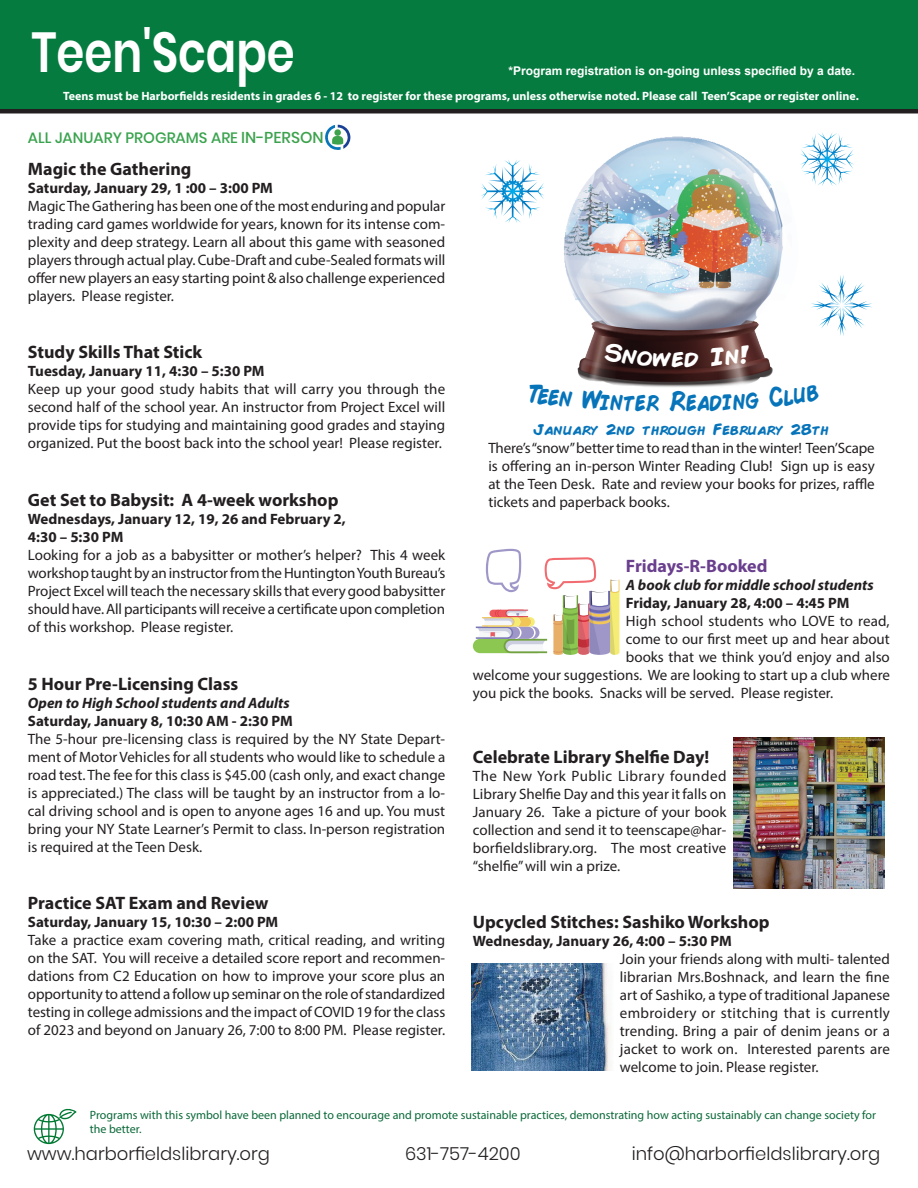
<style>
.page{position:relative;width:918px;height:1188px;background:#fff}
.page>*{position:absolute;margin:0;border:0;box-sizing:border-box;transform-origin:0 0}
.t1{font:600 56.25px "Poppins";color:#fff;scale:.8 1}
.t2{font:700 26.25px "Comic";color:#0774ba;scale:.8 1}
.t3{font:700 24.3px "Comic";color:#fff}
.Title12_blk_Myriad_P{font:700 18px "Myriad Pro";color:#231f20}
.t4{font:300 18px "Poppins";color:#231f20}
.Title12_blk_Myriad_P-2{font:700 18px "Myriad Pro";color:#6a3f8e}
._4__Body_Text_tab_My{font:15px/18px "Myriad Pro";color:#231f20;text-align:justify}
.date__bold_10{font:700 15px "Myriad Pro";color:#231f20}
._2_subtitle_Myriad_P{font:italic 700 15px "Myriad Pro";color:#231f20}
._7_Title12_GR_Myriad{font:500 15px "Poppins";color:#3aa34e}
.date__bold_10-2{font:700 15px "Comic";color:#0774ba}
.date__bold_10-3{font:12px/14.4px "Myriad Pro";color:#0b6939}
.t5{font:700 12px "Myriad Pro";color:#fff}
._4__Body_Text_tab_My-2{font:700 12px "Arial";color:#fff}
.s1{font-size:15.75px;color:#3ca24d}
</style>
<div class="page">
<div style="left:0;top:0;width:918px;height:109px;background:#057b3f"></div>
<hr style="left:0;top:109px;width:918px;height:4px;background:#231f20">
<svg style="left:34px;top:1108px;width:42px;height:36px"></svg>
<svg style="left:325px;top:125px;width:26px;height:25px"></svg>
<div style="left:334px;top:129px;width:7px;height:7px;background:#3ca24d;border-radius:50%"></div>
<img style="left:564px;top:136px;width:219px;height:251px">
<svg style="left:800px;top:132px;width:54px;height:54px"></svg>
<svg style="left:811px;top:275px;width:61px;height:61px"></svg>
<svg style="left:481px;top:160px;width:63px;height:63px"></svg>
<img style="left:472px;top:963px;width:140px;height:107px">
<img style="left:733px;top:737px;width:152px;height:152px">
<svg style="left:473px;top:549px;width:146px;height:106px"></svg>
<svg style="left:604px;top:342px;width:67px;height:25px;background:#261112"></svg>
<svg style="left:684px;top:353px;width:14px;height:14px"></svg>
<svg style="left:710px;top:345px;width:42px;height:22px"></svg>
<svg style="left:564px;top:383px;width:8px;height:4px"></svg>
<svg style="left:769px;top:385px;width:14px;height:2px"></svg>
<h1 class="t1" style="left:32px;top:20px;width:331px">Teen'Scape</h1>
<p class="t5" style="left:63px;top:88px;width:797px">Teens must be Harborfields residents in grades 6 - 12 to register for these programs, unless otherwise noted. Please call Teen’Scape or register online.</p>
<p class="_4__Body_Text_tab_My-2" style="left:508px;top:63px;width:348px">*Program registration is on-going unless specified by a date.</p>
<p class="_7_Title12_GR_Myriad" style="left:28px;top:129px;width:297px">ALL JANUARY PROGRAMS ARE <span class="s1">IN-PERSON</span></p>
<p class="Title12_blk_Myriad_P" style="left:28px;top:157px;width:165px">Magic the Gathering</p>
<p class="date__bold_10" style="left:28px;top:178px;width:247px">Saturday, January 29, 1 :00 – 3:00 PM</p>
<p class="_4__Body_Text_tab_My" style="left:28px;top:197px;width:419px">Magic The Gathering has been one of the most enduring and popular trading card games worldwide for years, known for its intense com&shy;plexity and deep strategy. Learn all about this game with seasoned players through actual play. Cube-Draft and cube-Sealed formats will offer new players an easy starting point &amp; also challenge experienced players. Please register.</p>
<p class="Title12_blk_Myriad_P" style="left:28px;top:341px;width:176px">Study Skills That Stick</p>
<p class="date__bold_10" style="left:28px;top:362px;width:238px">Tuesday, January 11, 4:30 – 5:30 PM</p>
<p class="_4__Body_Text_tab_My" style="left:28px;top:380px;width:419px">Keep up your good study habits that will carry you through the second half of the school year. An instructor from Project Excel will provide tips for studying and maintaining good grades and staying organized. Put the boost back into the school year! Please register.</p>
<p class="Title12_blk_Myriad_P" style="left:28px;top:488px;width:312px">Get Set to Babysit: A 4-week workshop</p>
<p class="date__bold_10" style="left:28px;top:509px;width:319px">Wednesdays, January 12, 19, 26 and February 2,</p>
<p class="date__bold_10" style="left:28px;top:527px;width:97px">4:30 – 5:30 PM</p>
<p class="_4__Body_Text_tab_My" style="left:28px;top:546px;width:419px">Looking for a job as a babysitter or mother’s helper? This 4 week workshop taught by an instructor from the Huntington Youth Bureau’s Project Excel will teach the necessary skills that every good babysitter should have. All participants will receive a certificate upon completion of this workshop. Please register.</p>
<p class="Title12_blk_Myriad_P" style="left:28px;top:672px;width:212px">5 Hour Pre-Licensing Class</p>
<p class="_2_subtitle_Myriad_P" style="left:28px;top:693px;width:263px">Open to High School students and Adults</p>
<p class="date__bold_10" style="left:28px;top:711px;width:266px">Saturday, January 8, 10:30 AM - 2:30 PM</p>
<p class="_4__Body_Text_tab_My" style="left:28px;top:729px;width:419px">The 5-hour pre-licensing class is required by the NY State Depart&shy;ment of Motor Vehicles for all students who would like to schedule a road test. The fee for this class is $45.00 (cash only, and exact change is appreciated.) The class will be taught by an instructor from a lo&shy;cal driving school and is open to anyone ages 16 and up. You must bring your NY State Learner’s Permit to class. In-person registration is required at the Teen Desk.</p>
<p class="Title12_blk_Myriad_P" style="left:28px;top:891px;width:242px">Practice SAT Exam and Review</p>
<p class="date__bold_10" style="left:28px;top:912px;width:252px">Saturday, January 15, 10:30 – 2:00 PM</p>
<p class="_4__Body_Text_tab_My" style="left:28px;top:931px;width:419px">Take a practice exam covering math, critical reading, and writing on the SAT. You will receive a detailed score report and recommen&shy;dations from C2 Education on how to improve your score plus an opportunity to attend a follow up seminar on the role of standardized testing in college admissions and the impact of COVID 19 for the class of 2023 and beyond on January 26, 7:00 to 8:00 PM. Please register.</p>
<h3 class="t3" style="left:672px;top:341px;width:14px">e</h3>
<h2 class="t2" style="left:670px;top:383px;width:22px">R</h2>
<p class="date__bold_10-2" style="left:534px;top:419px;width:297px">January 2nd through February 28th</p>
<p class="_4__Body_Text_tab_My" style="left:488px;top:439px;width:388px">There’s “snow” better time to read than in the winter! Teen’Scape is offering an in-person Winter Reading Club! Sign up is easy at the Teen Desk. Rate and review your books for prizes, raffle tickets and paperback books.</p>
<p class="Title12_blk_Myriad_P-2" style="left:626px;top:554px;width:143px">Fridays-R-Booked</p>
<p class="_2_subtitle_Myriad_P" style="left:626px;top:575px;width:249px">A book club for middle school students</p>
<p class="date__bold_10" style="left:626px;top:593px;width:225px">Friday, January 28, 4:00 – 4:45 PM</p>
<p class="_4__Body_Text_tab_My" style="left:626px;top:612px;width:265px">High school students who LOVE to read,</p>
<p class="_4__Body_Text_tab_My" style="left:626px;top:630px;width:265px">come to our first meet up and hear about</p>
<p class="_4__Body_Text_tab_My" style="left:626px;top:648px;width:265px">books that we think you’d enjoy and also</p>
<p class="_4__Body_Text_tab_My" style="left:473px;top:666px;width:419px">welcome your suggestions. We are looking to start up a club where</p>
<p class="_4__Body_Text_tab_My" style="left:473px;top:684px;width:362px">you pick the books. Snacks will be served. Please register.</p>
<p class="Title12_blk_Myriad_P" style="left:473px;top:745px;width:238px">Celebrate Library Shelfie Day!</p>
<p class="_4__Body_Text_tab_My" style="left:473px;top:766px;width:255px">The New York Public Library founded Library Shelfie Day and this year it falls on January 26. Take a picture of your book collection and send it to teenscape@har&shy;borfieldslibrary.org. The most creative “shelfie” will win a prize.</p>
<p class="Title12_blk_Myriad_P" style="left:473px;top:910px;width:298px">Upcycled Stitches: Sashiko Workshop</p>
<p class="date__bold_10" style="left:473px;top:931px;width:260px">Wednesday, January 26, 4:00 – 5:30 PM</p>
<p class="_4__Body_Text_tab_My" style="left:620px;top:950px;width:272px">Join your friends along with multi- talented librarian Mrs.Boshnack, and learn the fine art of Sashiko, a type of traditional Japanese embroidery or stitching that is currently trending. Bring a pair of denim jeans or a jacket to work on. Interested parents are welcome to join. Please register.</p>
<p class="date__bold_10-3" style="left:90px;top:1107px;width:788px">Programs with this symbol have been planned to encourage and promote sustainable practices, demonstrating how acting sustainably can change society for the better.</p>
<p class="t4" style="left:27px;top:1143px;width:244px">www.harborfieldslibrary.org</p>
<p class="t4" style="left:405px;top:1143px;width:117px">631-757-4200</p>
<p class="t4" style="left:632px;top:1143px;width:250px">info@harborfieldslibrary.org</p>
</div>
